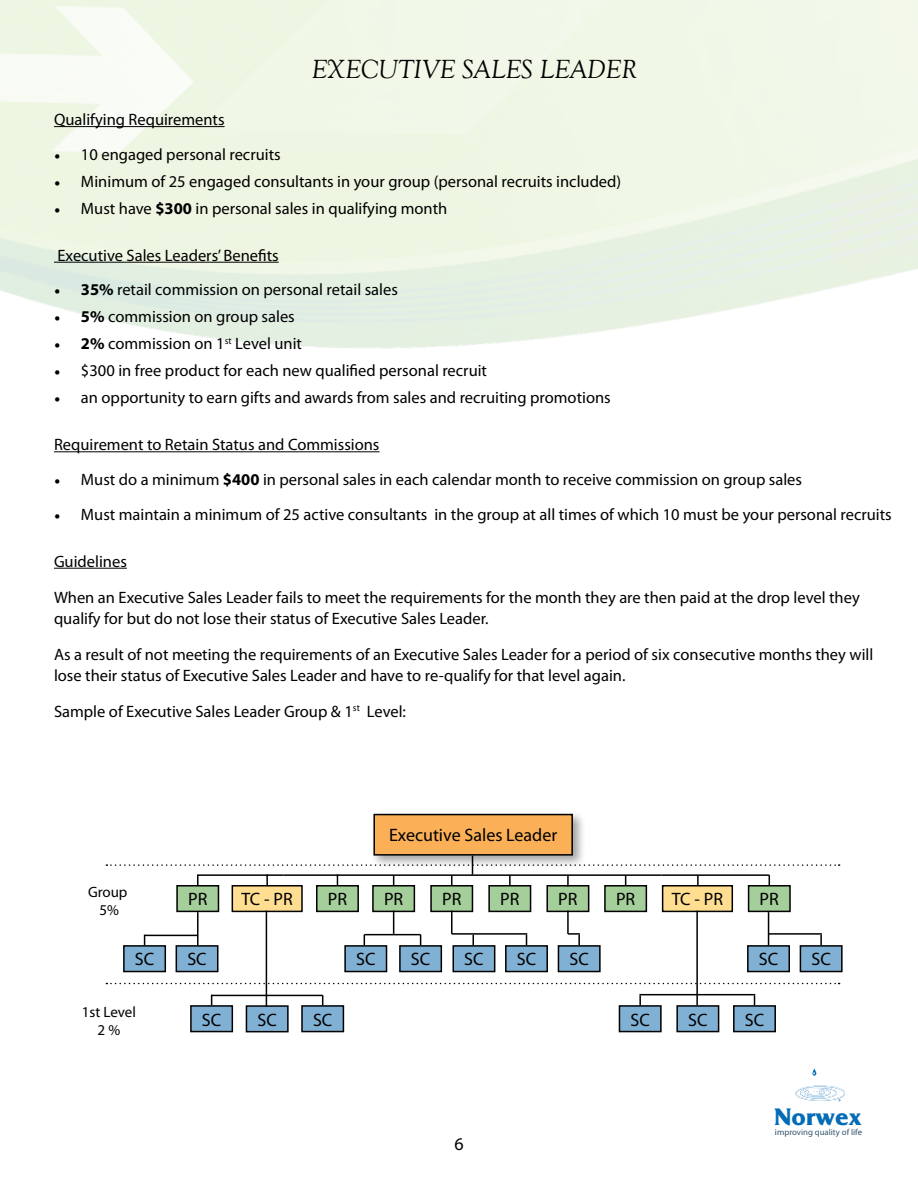
<style>
.page{position:relative;width:918px;height:1188px;background:#fff}
.page>*{position:absolute;margin:0;border:0;box-sizing:border-box;transform-origin:0 0}
.t1{font:italic 27px "Goudy Old Style T";color:#000}
.t2{font:700 25.05px "Friz Quadrata Std";color:#036cb6}
.t3{font:18px "Myriad Pro";color:#000}
.t4{font:16.5px/36px "Myriad Pro";color:#000}
.t5{font:15px/18px "Myriad Pro";color:#000;text-align:center}
.t6{font:8.85px "Myriad Pro";color:#002b4a}
.s1{font-family:"Minion Pro"}
.s2{font-weight:700}
</style>
<div class="page">
<hr style="left:54px;top:126px;width:171px;height:1px;background:#000">
<hr style="left:54px;top:262px;width:225px;height:1px;background:#000">
<hr style="left:54px;top:451px;width:326px;height:1px;background:#000">
<hr style="left:54px;top:568px;width:73px;height:1px;background:#000">
<div style="left:370px;top:810px;width:216px;height:59px;background:#000;opacity:.36"></div>
<div style="left:374px;top:815px;width:198px;height:40px;background:#fbaf56"></div>
<div style="left:373px;top:814px;width:200px;height:42px;border:2px solid #000"></div>
<div style="left:177px;top:886px;width:41px;height:25px;background:#a4ce9a"></div>
<div style="left:176px;top:885px;width:43px;height:27px;border:2px solid #000"></div>
<div style="left:663px;top:886px;width:69px;height:25px;background:#ffde91"></div>
<div style="left:662px;top:885px;width:71px;height:27px;border:2px solid #000"></div>
<div style="left:489px;top:886px;width:42px;height:25px;background:#a4ce9a"></div>
<div style="left:488px;top:885px;width:43px;height:27px;border:2px solid #000"></div>
<div style="left:317px;top:886px;width:41px;height:25px;background:#a4ce9a"></div>
<div style="left:316px;top:885px;width:43px;height:27px;border:2px solid #000"></div>
<div style="left:373px;top:886px;width:41px;height:25px;background:#a4ce9a"></div>
<div style="left:372px;top:885px;width:43px;height:27px;border:2px solid #000"></div>
<div style="left:431px;top:886px;width:41px;height:25px;background:#a4ce9a"></div>
<div style="left:430px;top:885px;width:43px;height:27px;border:2px solid #000"></div>
<div style="left:547px;top:886px;width:42px;height:25px;background:#a4ce9a"></div>
<div style="left:546px;top:885px;width:43px;height:27px;border:2px solid #000"></div>
<div style="left:605px;top:886px;width:41px;height:25px;background:#a4ce9a"></div>
<div style="left:604px;top:885px;width:43px;height:27px;border:2px solid #000"></div>
<div style="left:749px;top:886px;width:41px;height:25px;background:#a4ce9a"></div>
<div style="left:748px;top:885px;width:43px;height:27px;border:2px solid #000"></div>
<div style="left:232px;top:886px;width:70px;height:25px;background:#ffde91"></div>
<div style="left:232px;top:885px;width:71px;height:27px;border:2px solid #000"></div>
<svg style="left:106px;top:856px;width:734px;height:31px"></svg>
<hr style="left:197px;top:874px;width:86px;height:2px;background:#000">
<div style="left:124px;top:946px;width:41px;height:26px;background:#80b0d3"></div>
<div style="left:123px;top:945px;width:43px;height:27px;border:2px solid #000"></div>
<div style="left:176px;top:946px;width:42px;height:26px;background:#80b0d3"></div>
<div style="left:176px;top:945px;width:42px;height:27px;border:2px solid #000"></div>
<div style="left:345px;top:946px;width:42px;height:26px;background:#80b0d3"></div>
<div style="left:344px;top:945px;width:43px;height:27px;border:2px solid #000"></div>
<div style="left:400px;top:946px;width:41px;height:26px;background:#80b0d3"></div>
<div style="left:399px;top:945px;width:43px;height:27px;border:2px solid #000"></div>
<div style="left:453px;top:946px;width:42px;height:26px;background:#80b0d3"></div>
<div style="left:453px;top:945px;width:42px;height:27px;border:2px solid #000"></div>
<div style="left:506px;top:946px;width:41px;height:26px;background:#80b0d3"></div>
<div style="left:505px;top:945px;width:43px;height:27px;border:2px solid #000"></div>
<div style="left:558px;top:946px;width:42px;height:26px;background:#80b0d3"></div>
<div style="left:558px;top:945px;width:43px;height:27px;border:2px solid #000"></div>
<div style="left:748px;top:946px;width:41px;height:26px;background:#80b0d3"></div>
<div style="left:747px;top:945px;width:43px;height:27px;border:2px solid #000"></div>
<div style="left:800px;top:946px;width:42px;height:26px;background:#80b0d3"></div>
<div style="left:800px;top:945px;width:43px;height:27px;border:2px solid #000"></div>
<hr style="left:197px;top:912px;width:2px;height:33px;background:#000">
<hr style="left:145px;top:935px;width:53px;height:1px;background:#000">
<hr style="left:364px;top:934px;width:57px;height:1px;background:#000">
<svg style="left:393px;top:911px;width:1px;height:23px"></svg>
<svg style="left:472px;top:935px;width:2px;height:10px"></svg>
<hr style="left:451px;top:911px;width:2px;height:23px;background:#000">
<hr style="left:452px;top:933px;width:75px;height:2px;background:#000">
<hr style="left:567px;top:911px;width:2px;height:23px;background:#000">
<svg style="left:568px;top:933px;width:12px;height:12px"></svg>
<hr style="left:768px;top:912px;width:1px;height:33px;background:#000">
<svg style="left:820px;top:935px;width:2px;height:10px"></svg>
<hr style="left:769px;top:933px;width:53px;height:2px;background:#000">
<div style="left:246px;top:1006px;width:42px;height:26px;background:#80b0d3"></div>
<div style="left:246px;top:1005px;width:43px;height:27px;border:2px solid #000"></div>
<svg style="left:106px;top:983px;width:734px;height:1px"></svg>
<div style="left:302px;top:1006px;width:41px;height:26px;background:#80b0d3"></div>
<div style="left:301px;top:1005px;width:43px;height:27px;border:2px solid #000"></div>
<div style="left:191px;top:1006px;width:41px;height:26px;background:#80b0d3"></div>
<div style="left:190px;top:1005px;width:43px;height:27px;border:2px solid #000"></div>
<div style="left:677px;top:1006px;width:42px;height:26px;background:#80b0d3"></div>
<div style="left:676px;top:1005px;width:43px;height:27px;border:2px solid #000"></div>
<div style="left:734px;top:1006px;width:41px;height:26px;background:#80b0d3"></div>
<div style="left:733px;top:1005px;width:43px;height:27px;border:2px solid #000"></div>
<div style="left:619px;top:1006px;width:42px;height:26px;background:#80b0d3"></div>
<div style="left:619px;top:1005px;width:43px;height:27px;border:2px solid #000"></div>
<hr style="left:266px;top:911px;width:1px;height:96px;background:#000">
<hr style="left:212px;top:995px;width:111px;height:1px;background:#000">
<hr style="left:696px;top:911px;width:2px;height:94px;background:#000">
<svg style="left:639px;top:995px;width:2px;height:10px"></svg>
<hr style="left:639px;top:994px;width:116px;height:1px;background:#000">
<svg style="left:812px;top:1069px;width:5px;height:7px"></svg>
<svg style="left:796px;top:1086px;width:49px;height:15px"></svg>
<h1 class="t1" style="left:311px;top:55px;width:327px">EXECUTIVE SALES LEADER</h1>
<p class="t4" style="left:54px;top:101px;width:172px">Qualifying Requirements</p>
<p class="t4" style="left:54px;top:136px;width:228px"><span class="s1">•</span> 10 engaged personal recruits</p>
<p class="t4" style="left:54px;top:163px;width:569px"><span class="s1">•</span> Minimum of 25 engaged consultants in your group (personal recruits included)</p>
<p class="t4" style="left:54px;top:190px;width:395px"><span class="s1">•</span> Must have <span class="s2">$300</span> in personal sales in qualifying month</p>
<p class="t4" style="left:57px;top:237px;width:223px">Executive Sales Leaders’ Benefits</p>
<p class="t4" style="left:54px;top:272px;width:345px"><span class="s1">•</span> <span class="s2">35%</span> retail commission on personal retail sales</p>
<p class="t4" style="left:54px;top:299px;width:242px"><span class="s1">•</span> <span class="s2">5%</span> commission on group sales</p>
<p class="t4" style="left:54px;top:326px;width:250px"><span class="s1">•</span> <span class="s2">2%</span> commission on 1<sup>st</sup> Level unit</p>
<p class="t4" style="left:54px;top:353px;width:435px"><span class="s1">•</span> $300 in free product for each new qualified personal recruit</p>
<p class="t4" style="left:54px;top:380px;width:558px"><span class="s1">•</span> an opportunity to earn gifts and awards from sales and recruiting promotions</p>
<p class="t4" style="left:54px;top:426px;width:327px">Requirement to Retain Status and Commissions</p>
<p class="t4" style="left:54px;top:461px;width:750px"><span class="s1">•</span> Must do a minimum <span class="s2">$400</span> in personal sales in each calendar month to receive commission on group sales</p>
<p class="t4" style="left:54px;top:496px;width:839px"><span class="s1">•</span> Must maintain a minimum of 25 active consultants in the group at all times of which 10 must be your personal recruits</p>
<p class="t4" style="left:54px;top:543px;width:807px">Guidelines<br>When an Executive Sales Leader fails to meet the requirements for the month they are then paid at the drop level they</p>
<p class="t4" style="left:54px;top:600px;width:821px">qualify for but do not lose their status of Executive Sales Leader.<br>As a result of not meeting the requirements of an Executive Sales Leader for a period of six consecutive months they will</p>
<p class="t4" style="left:54px;top:657px;width:573px">lose their status of Executive Sales Leader and have to re-qualify for that level again.<br>Sample of Executive Sales Leader Group &amp; 1<sup>st</sup> Level:</p>
<p class="t3" style="left:389px;top:824px;width:170px">Executive Sales Leader</p>
<p class="t5" style="left:88px;top:883px;width:41px">Group<br>5%</p>
<p class="t3" style="left:188px;top:888px;width:21px">PR</p>
<p class="t3" style="left:242px;top:888px;width:53px">TC - PR</p>
<p class="t3" style="left:328px;top:888px;width:21px">PR</p>
<p class="t3" style="left:384px;top:888px;width:21px">PR</p>
<p class="t3" style="left:442px;top:888px;width:21px">PR</p>
<p class="t3" style="left:500px;top:888px;width:21px">PR</p>
<p class="t3" style="left:558px;top:888px;width:21px">PR</p>
<p class="t3" style="left:616px;top:888px;width:21px">PR</p>
<p class="t3" style="left:672px;top:888px;width:53px">TC - PR</p>
<p class="t3" style="left:760px;top:888px;width:21px">PR</p>
<p class="t3" style="left:135px;top:948px;width:21px">SC</p>
<p class="t3" style="left:187px;top:948px;width:21px">SC</p>
<p class="t3" style="left:356px;top:948px;width:21px">SC</p>
<p class="t3" style="left:411px;top:948px;width:21px">SC</p>
<p class="t3" style="left:464px;top:948px;width:21px">SC</p>
<p class="t3" style="left:517px;top:948px;width:21px">SC</p>
<p class="t3" style="left:570px;top:948px;width:21px">SC</p>
<p class="t3" style="left:759px;top:948px;width:21px">SC</p>
<p class="t3" style="left:811px;top:948px;width:21px">SC</p>
<p class="t5" style="left:82px;top:1003px;width:56px">1st Level<br>2 %</p>
<p class="t3" style="left:202px;top:1008px;width:21px">SC</p>
<p class="t3" style="left:258px;top:1008px;width:21px">SC</p>
<p class="t3" style="left:313px;top:1008px;width:21px">SC</p>
<p class="t3" style="left:631px;top:1008px;width:21px">SC</p>
<p class="t3" style="left:688px;top:1008px;width:21px">SC</p>
<p class="t3" style="left:745px;top:1008px;width:21px">SC</p>
<p class="t3" style="left:454px;top:1133px;width:11px">6</p>
<h2 class="t2" style="left:774px;top:1103px;width:89px">Norwex</h2>
<p class="t6" style="left:775px;top:1127px;width:89px">improving quality of life</p>
</div>
